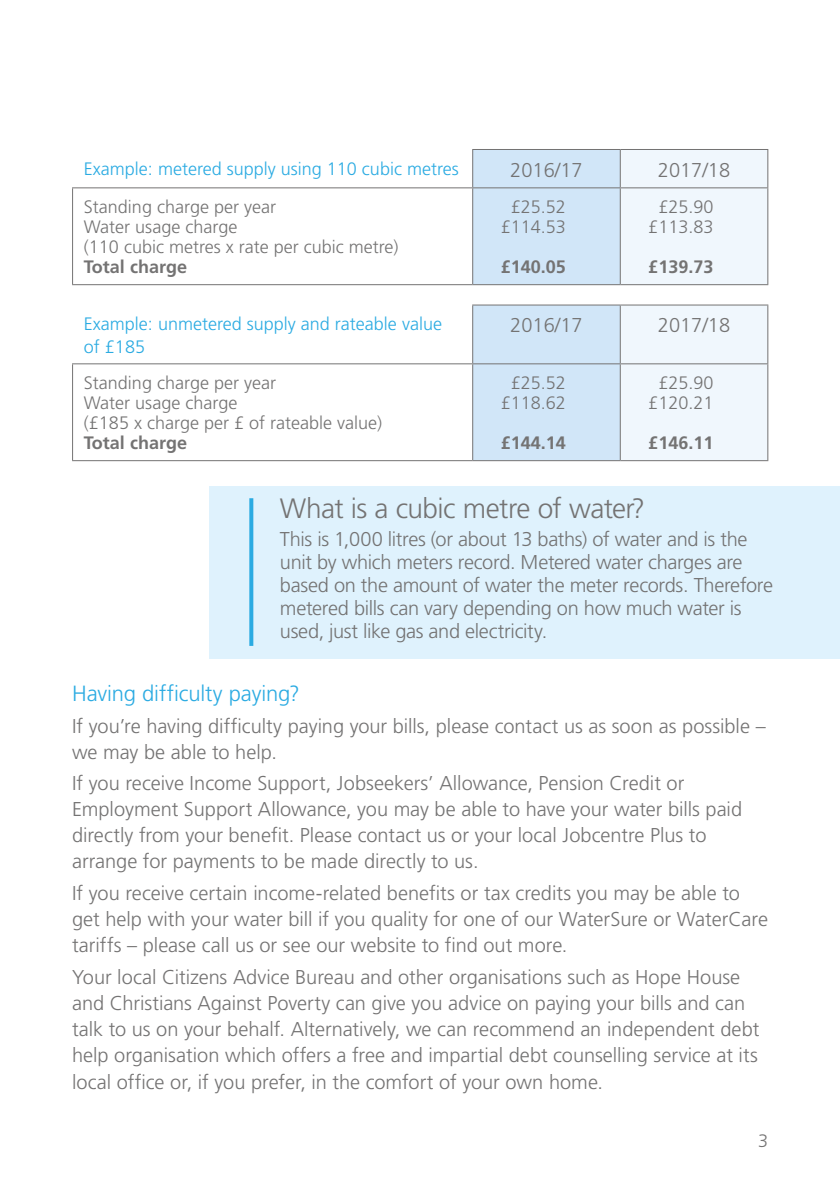
<style>
.page{position:relative;width:840px;height:1191px;background:#fff}
.page>*{position:absolute;margin:0;border:0;box-sizing:border-box;transform-origin:0 0}
.t1{font:300 28px "Frutiger";letter-spacing:-.025em;color:#747373}
.t2{font:300 22px "Frutiger";letter-spacing:-.005em;color:#2babe2}
.t3{font:300 20px/26px "Frutiger";letter-spacing:-.005em;color:#747373}
.t4{font:300 18px/20px "Frutiger";color:#747373;text-align:center}
.t5{font:300 18px/22px "Frutiger";color:#2babe2}
.t6{font:700 18px "Frutiger";color:#747373}
</style>
<div class="page">
<svg style="left:473px;top:150px;width:293px;height:134px"></svg>
<hr style="left:472px;top:150px;width:1px;height:37px;background:#747373">
<hr style="left:72px;top:187px;width:400px;height:1px;background:#747373">
<hr style="left:72px;top:188px;width:1px;height:96px;background:#747373">
<hr style="left:472px;top:187px;width:148px;height:1px;background:#747373">
<hr style="left:472px;top:188px;width:1px;height:96px;background:#747373">
<hr style="left:620px;top:187px;width:147px;height:1px;background:#747373">
<hr style="left:619px;top:188px;width:1px;height:96px;background:#747373">
<hr style="left:766px;top:188px;width:1px;height:96px;background:#747373">
<hr style="left:72px;top:284px;width:400px;height:1px;background:#747373">
<hr style="left:472px;top:284px;width:148px;height:1px;background:#747373">
<hr style="left:620px;top:284px;width:147px;height:1px;background:#747373">
<hr style="left:472px;top:149px;width:148px;height:1px;background:#747373">
<hr style="left:620px;top:149px;width:147px;height:1px;background:#747373">
<hr style="left:619px;top:150px;width:1px;height:37px;background:#747373">
<hr style="left:766px;top:150px;width:1px;height:37px;background:#747373">
<svg style="left:473px;top:305px;width:293px;height:155px"></svg>
<hr style="left:472px;top:305px;width:1px;height:58px;background:#747373">
<hr style="left:72px;top:363px;width:400px;height:1px;background:#747373">
<hr style="left:72px;top:364px;width:1px;height:96px;background:#747373">
<hr style="left:472px;top:363px;width:148px;height:1px;background:#747373">
<hr style="left:472px;top:364px;width:1px;height:96px;background:#747373">
<hr style="left:620px;top:363px;width:147px;height:1px;background:#747373">
<hr style="left:619px;top:364px;width:1px;height:96px;background:#747373">
<hr style="left:766px;top:364px;width:1px;height:96px;background:#747373">
<hr style="left:72px;top:460px;width:400px;height:1px;background:#747373">
<hr style="left:472px;top:460px;width:148px;height:1px;background:#747373">
<hr style="left:620px;top:460px;width:147px;height:1px;background:#747373">
<hr style="left:472px;top:304px;width:148px;height:1px;background:#747373">
<hr style="left:620px;top:304px;width:147px;height:1px;background:#747373">
<hr style="left:619px;top:305px;width:1px;height:58px;background:#747373">
<hr style="left:766px;top:305px;width:1px;height:58px;background:#747373">
<div style="left:209px;top:486px;width:630px;height:173px;background:#dff2fd"></div>
<svg style="left:249px;top:498px;width:4px;height:148px"></svg>
<p class="t5" style="left:84px;top:158px;width:376px">Example: metered supply using 110 cubic metres</p>
<p class="t3" style="left:510px;top:157px;width:74px">2016/17</p>
<p class="t3" style="left:657px;top:157px;width:74px">2017/18</p>
<p class="t4" style="left:84px;top:197px;width:316px;text-align:left">Standing charge per year<br>Water usage charge<br>(110 cubic metres x rate per cubic metre)</p>
<p class="t6" style="left:84px;top:256px;width:105px">Total charge</p>
<p class="t4" style="left:500px;top:197px;width:67px">£25.52 £114.53</p>
<p class="t6" style="left:500px;top:256px;width:67px">£140.05</p>
<p class="t4" style="left:648px;top:197px;width:67px">£25.90 £113.83</p>
<p class="t6" style="left:648px;top:256px;width:67px">£139.73</p>
<p class="t5" style="left:84px;top:313px;width:359px">Example: unmetered supply and rateable value of £185</p>
<p class="t3" style="left:510px;top:312px;width:74px">2016/17</p>
<p class="t3" style="left:657px;top:312px;width:74px">2017/18</p>
<p class="t4" style="left:84px;top:373px;width:300px;text-align:left">Standing charge per year<br>Water usage charge<br>(£185 x charge per £ of rateable value)</p>
<p class="t6" style="left:84px;top:432px;width:105px">Total charge</p>
<p class="t4" style="left:500px;top:373px;width:67px">£25.52 £118.62</p>
<p class="t6" style="left:500px;top:432px;width:67px">£144.14</p>
<p class="t4" style="left:648px;top:373px;width:67px">£25.90 £120.21</p>
<p class="t6" style="left:648px;top:432px;width:67px">£146.11</p>
<h1 class="t1" style="left:280px;top:492px;width:366px">What is a cubic metre of water?</h1>
<p class="t3" style="left:280px;top:528px;width:494px;line-height:23px">This is 1,000 litres (or about 13 baths) of water and is the unit by which meters record. Metered water charges are based on the amount of water the meter records. Therefore metered bills can vary depending on how much water is used, just like gas and electricity.</p>
<p class="t2" style="left:72px;top:681px;width:229px">Having difficulty paying?</p>
<p class="t3" style="left:72px;top:712px;width:694px">If you’re having difficulty paying your bills, please contact us as soon as possible – we may be able to help.</p>
<p class="t3" style="left:72px;top:770px;width:671px">If you receive Income Support, Jobseekers’ Allowance, Pension Credit or Employment Support Allowance, you may be able to have your water bills paid directly from your benefit. Please contact us or your local Jobcentre Plus to arrange for payments to be made directly to us.</p>
<p class="t3" style="left:72px;top:880px;width:697px">If you receive certain income-related benefits or tax credits you may be able to get help with your water bill if you quality for one of our WaterSure or WaterCare tariffs – please call us or see our website to find out more.</p>
<p class="t3" style="left:72px;top:963px;width:688px">Your local Citizens Advice Bureau and other organisations such as Hope House and Christians Against Poverty can give you advice on paying your bills and can talk to us on your behalf. Alternatively, we can recommend an independent debt help organisation which offers a free and impartial debt counselling service at its local office or, if you prefer, in the comfort of your own home.</p>
<p class="t4" style="left:757px;top:1130px;width:12px">3</p>
</div>
